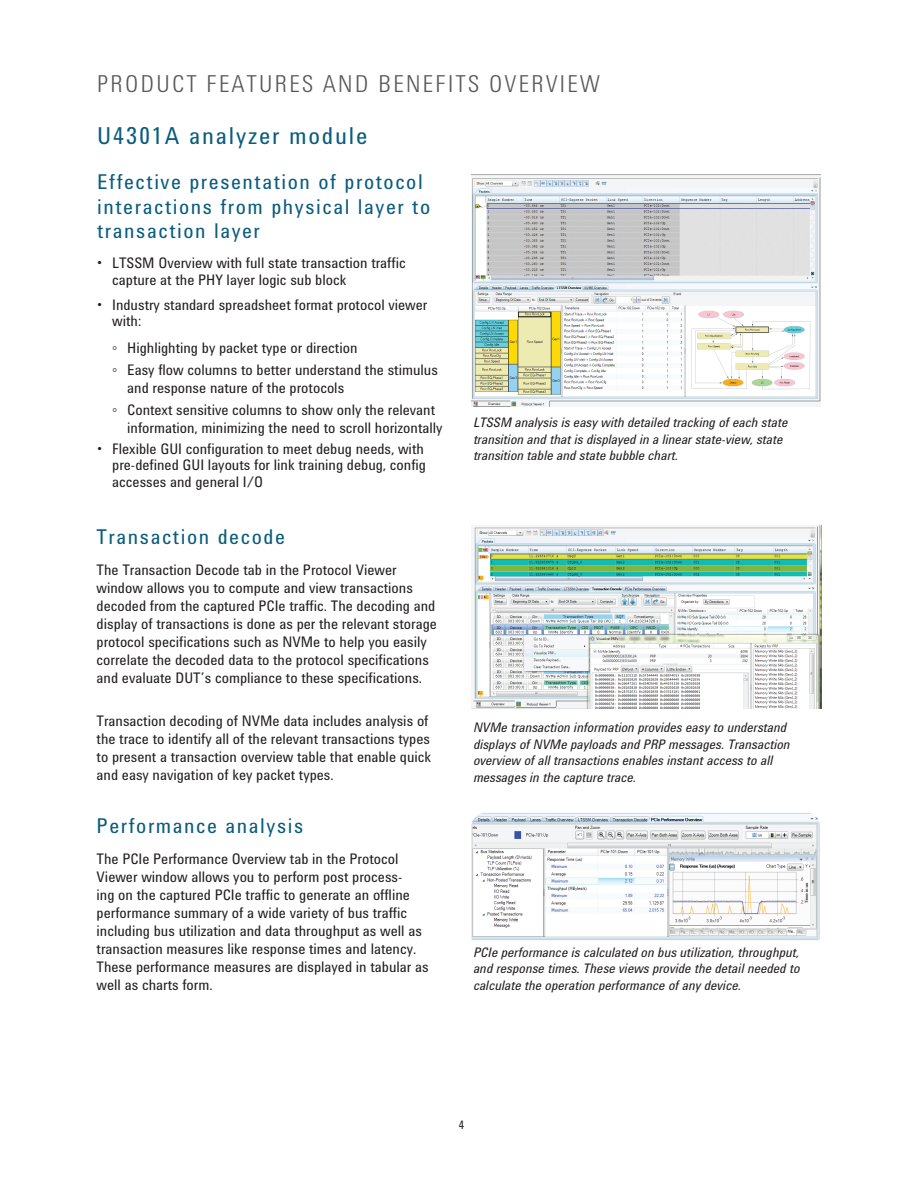
<style>
.page{position:relative;width:918px;height:1188px;background:#fff}
.page>*{position:absolute;margin:0;border:0;box-sizing:border-box;transform-origin:0 0}
.t1{font:300 24px "Agilent Condensed CFF";letter-spacing:.1em;color:#57585a}
.t2{font:24px "Agilent Condensed CFF";letter-spacing:.075em;color:#0a5c7d}
.t3{font:21px/24.6px "Agilent Condensed CFF";letter-spacing:.075em;color:#0a5c7d}
.t4{font:15px/18px "Agilent Condensed CFF";color:#231f20}
.t5{font:italic 13.5px/16.5px "Agilent Condensed CFF";color:#231f20}
.t6{font:12px "Agilent Condensed CFF";color:#231f20}
</style>
<div class="page">
<img style="left:472px;top:525px;width:349px;height:183px">
<img style="left:472px;top:813px;width:348px;height:127px">
<img style="left:472px;top:174px;width:349px;height:232px">
<h1 class="t1" style="left:97px;top:66px;width:504px">PRODUCT FEATURES AND BENEFITS OVERVIEW</h1>
<h1 class="t2" style="left:97px;top:118px;width:272px">U4301A analyzer module</h1>
<h2 class="t3" style="left:97px;top:169px;width:335px">Effective presentation of protocol interactions from physical layer to transaction layer</h2>
<p class="t4" style="left:112px;top:254px;width:295px;line-height:16.5px;text-indent:-15px">• LTSSM Overview with full state transaction traffic capture at the PHY layer logic sub block</p>
<p class="t4" style="left:112px;top:296px;width:317px;line-height:16.5px;text-indent:-15px">• Industry standard spreadsheet format protocol viewer with:</p>
<p class="t4" style="left:112px;top:336px;width:327px;line-height:22.2px">◦ Highlighting by packet type or direction<br>◦ Easy flow columns to better understand the stimulus</p>
<p class="t4" style="left:112px;top:376px;width:324px;line-height:22.2px;text-indent:15px">and response nature of the protocols<br>◦ Context sensitive columns to show only the relevant</p>
<p class="t4" style="left:127px;top:418px;width:317px">information, minimizing the need to scroll horizontally</p>
<p class="t4" style="left:112px;top:440px;width:315px;line-height:16.5px;text-indent:-15px">• Flexible GUI configuration to meet debug needs, with pre-defined GUI layouts for link training debug, config accesses and general I/O</p>
<h2 class="t3" style="left:97px;top:523px;width:190px">Transaction decode</h2>
<p class="t4" style="left:97px;top:560px;width:342px">The Transaction Decode tab in the Protocol Viewer window allows you to compute and view transactions decoded from the captured PCIe traffic. The decoding and display of transactions is done as per the relevant storage protocol specifications such as NVMe to help you easily correlate the decoded data to the protocol specifications and evaluate DUT’s compliance to these specifications.</p>
<p class="t4" style="left:97px;top:711px;width:336px">Transaction decoding of NVMe data includes analysis of the trace to identify all of the relevant transactions types to present a transaction overview table that enable quick and easy navigation of key packet types.</p>
<h2 class="t3" style="left:97px;top:813px;width:208px">Performance analysis</h2>
<p class="t4" style="left:97px;top:850px;width:334px">The PCIe Performance Overview tab in the Protocol Viewer window allows you to perform post process-<br>ing on the captured PCIe traffic to generate an offline performance summary of a wide variety of bus traffic including bus utilization and data throughput as well as transaction measures like response times and latency.<br>These performance measures are displayed in tabular as well as charts form.</p>
<p class="t5" style="left:474px;top:414px;width:316px">LTSSM analysis is easy with detailed tracking of each state transition and that is displayed in a linear state-view, state transition table and state bubble chart.</p>
<p class="t5" style="left:474px;top:719px;width:318px">NVMe transaction information provides easy to understand displays of NVMe payloads and PRP messages. Transaction overview of all transactions enables instant access to all messages in the capture trace.</p>
<p class="t5" style="left:474px;top:943px;width:328px;text-align:justify">PCIe performance is calculated on bus utilization, throughput, and response times. These views provide the detail needed to calculate the operation performance of any device.</p>
<p class="t6" style="left:459px;top:1115px;width:7px">4</p>
</div>
